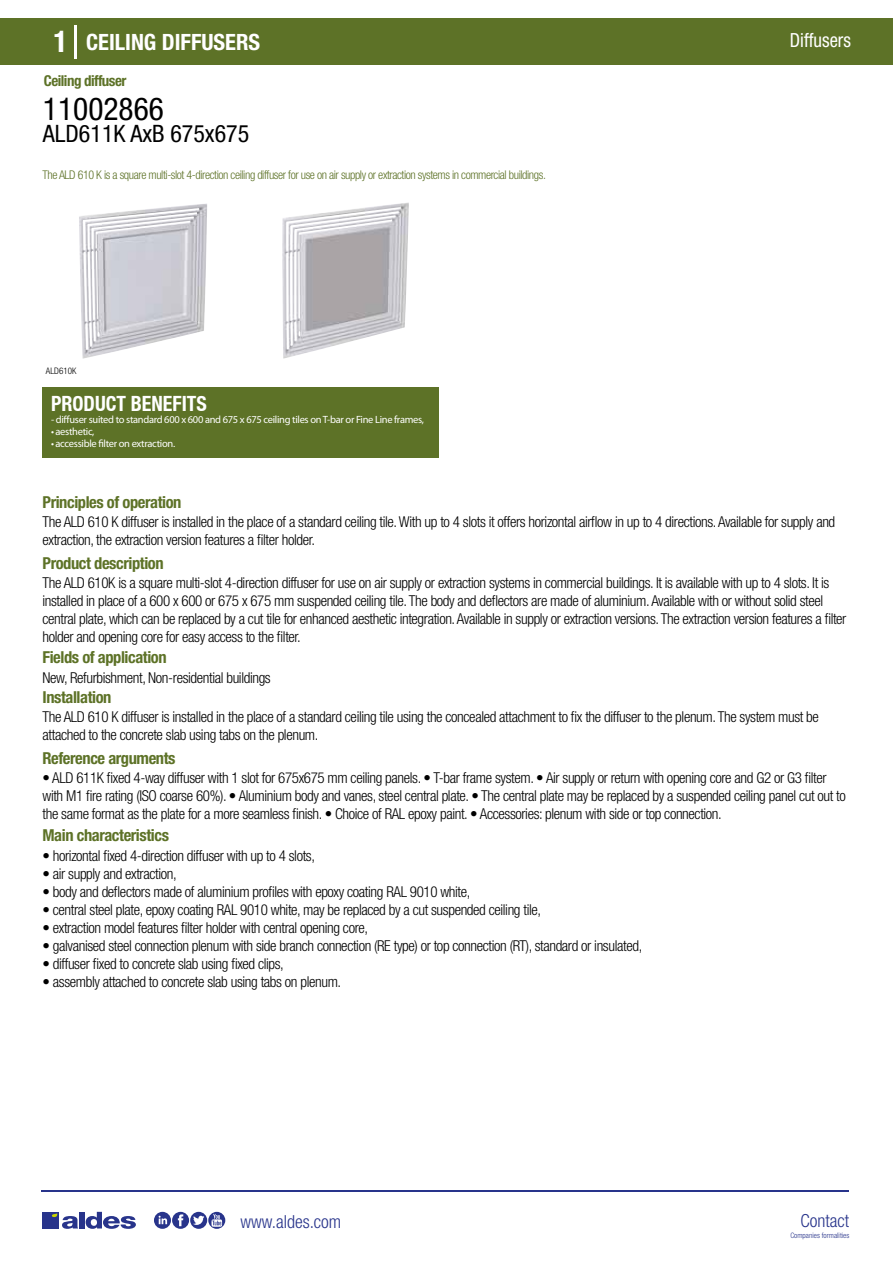
<style>
.page{position:relative;width:893px;height:1263px;background:#fff}
.page>*{position:absolute;margin:0;border:0;box-sizing:border-box;transform-origin:0 0}
.t1{font:condensed 31.5px "Helvetica Neue LT Std";color:#000}
.t2{font:condensed 24px "Helvetica Neue LT Std";color:#000}
.t3{font:700 condensed 22.5px "Helvetica Neue LT Std";color:#fff}
.t4{font:700 condensed 21px "Helvetica Neue";color:#fff;scale:.95 1}
.t5{font:condensed 19.5px "Helvetica Neue LT Std";color:#fff;scale:.95 1}
.t6{font:300 condensed 18px "Helvetica Neue";color:#28348b}
.t7{font:700 condensed 16.5px "Helvetica Neue LT Std";letter-spacing:-.025em;color:#5d7227}
.t8{font:300 condensed 15px/18px "Helvetica Neue LT Std";letter-spacing:-.025em;color:#000}
.t9{font:700 condensed 15px "Helvetica Neue LT Std";letter-spacing:-.035em;color:#5d7227}
.t10{font:300 condensed 12px "Helvetica Neue LT Std";letter-spacing:-.035em;color:#5d7227}
.t11{font:10.5px "Myriad Pro";letter-spacing:-.03em;color:#fff}
.t12{font:300 condensed 9px "Helvetica Neue";color:#000}
.t13{font:300 condensed 7.5px "Helvetica Neue";color:#28348b}
.s1{font-size:30px}
</style>
<div class="page">
<div style="left:0;top:18px;width:893px;height:46px;background:#5d7227"></div>
<div style="left:43px;top:387px;width:396px;height:70px;background:#5d7227"></div>
<hr style="left:74px;top:25px;width:2px;height:33px;background:#fff">
<svg style="left:79px;top:203px;width:128px;height:156px;fill:#cdcdd6"></svg>
<img style="left:282px;top:202px;width:127px;height:157px">
<hr style="left:41px;top:1190px;width:808px;height:1px;background:#28348b">
<svg style="left:154px;top:1212px;width:71px;height:17px"></svg>
<div style="left:42px;top:1212px;width:17px;height:16px;background:#28348b"></div>
<div style="left:79px;top:1212px;width:5px;height:16px;background:#28348b"></div>
<svg style="left:86px;top:1212px;width:50px;height:17px"></svg>
<svg style="left:52px;top:1213px;width:26px;height:16px"></svg>
<h3 class="t3" style="left:54px;top:28px;width:208px"><span class="s1">1</span> CEILING DIFFUSERS</h3>
<h3 class="t5" style="left:790px;top:29px;width:66px">Diffusers</h3>
<p class="t9" style="left:44px;top:71px;width:84px">Ceiling diffuser</p>
<h1 class="t1" style="left:43px;top:91px;width:122px">11002866</h1>
<h2 class="t2" style="left:43px;top:120px;width:208px">ALD611K AxB 675x675</h2>
<p class="t10" style="left:43px;top:167px;width:505px">The ALD 610 K is a square multi-slot 4-direction ceiling diffuser for use on air supply or extraction systems in commercial buildings.</p>
<p class="t12" style="left:46px;top:365px;width:32px">ALD610K</p>
<h3 class="t4" style="left:51px;top:391px;width:166px">PRODUCT BENEFITS</h3>
<p class="t11" style="left:51px;top:413px;width:375px">- diffuser suited to standard 600 x 600 and 675 x 675 ceiling tiles on T-bar or Fine Line frames,</p>
<p class="t11" style="left:51px;top:425px;width:45px">• aesthetic,</p>
<p class="t11" style="left:51px;top:437px;width:126px">• accessible filter on extraction.</p>
<p class="t7" style="left:43px;top:492px;width:140px">Principles of operation</p>
<p class="t8" style="left:43px;top:513px;width:794px">The ALD 610 K diffuser is installed in the place of a standard ceiling tile. With up to 4 slots it offers horizontal airflow in up to 4 directions. Available for supply and extraction, the extraction version features a filter holder.</p>
<p class="t8" style="left:43px;top:573px;width:805px">The ALD 610K is a square multi-slot 4-direction diffuser for use on air supply or extraction systems in commercial buildings. It is available with up to 4 slots. It is installed in place of a 600 x 600 or 675 x 675 mm suspended ceiling tile. The body and deflectors are made of aluminium. Available with or without solid steel central plate, which can be replaced by a cut tile for enhanced aesthetic integration. Available in supply or extraction versions. The extraction version features a filter holder and opening core for easy access to the filter.</p>
<p class="t8" style="left:43px;top:668px;width:230px">New, Refurbishment, Non-residential buildings</p>
<p class="t8" style="left:43px;top:708px;width:778px">The ALD 610 K diffuser is installed in the place of a standard ceiling tile using the concealed attachment to fix the diffuser to the plenum. The system must be attached to the concrete slab using tabs on the plenum.</p>
<p class="t7" style="left:43px;top:553px;width:123px">Product description</p>
<p class="t7" style="left:43px;top:647px;width:126px">Fields of application</p>
<p class="t7" style="left:43px;top:687px;width:70px">Installation</p>
<p class="t7" style="left:43px;top:748px;width:135px">Reference arguments</p>
<p class="t8" style="left:43px;top:768px;width:805px">• ALD 611K fixed 4-way diffuser with 1 slot for 675x675 mm ceiling panels. • T-bar frame system. • Air supply or return with opening core and G2 or G3 filter with M1 fire rating (ISO coarse 60%). • Aluminium body and vanes, steel central plate. • The central plate may be replaced by a suspended ceiling panel cut out to the same format as the plate for a more seamless finish. • Choice of RAL epoxy paint. • Accessories: plenum with side or top connection.</p>
<p class="t7" style="left:43px;top:825px;width:128px">Main characteristics</p>
<p class="t8" style="left:43px;top:846px;width:274px">• horizontal fixed 4-direction diffuser with up to 4 slots,</p>
<p class="t8" style="left:43px;top:864px;width:136px">• air supply and extraction,</p>
<p class="t8" style="left:43px;top:882px;width:429px">• body and deflectors made of aluminium profiles with epoxy coating RAL 9010 white,</p>
<p class="t8" style="left:43px;top:900px;width:500px">• central steel plate, epoxy coating RAL 9010 white, may be replaced by a cut suspended ceiling tile,</p>
<p class="t8" style="left:43px;top:918px;width:327px">• extraction model features filter holder with central opening core,</p>
<p class="t8" style="left:43px;top:936px;width:601px">• galvanised steel connection plenum with side branch connection (RE type) or top connection (RT), standard or insulated,</p>
<p class="t8" style="left:43px;top:954px;width:243px">• diffuser fixed to concrete slab using fixed clips,</p>
<p class="t8" style="left:43px;top:972px;width:300px">• assembly attached to concrete slab using tabs on plenum.</p>
<p class="t6" style="left:240px;top:1211px;width:102px">www.aldes.com</p>
<p class="t6" style="left:800px;top:1211px;width:50px">Contact</p>
<p class="t13" style="left:790px;top:1230px;width:60px">Companies formalities</p>
</div>
